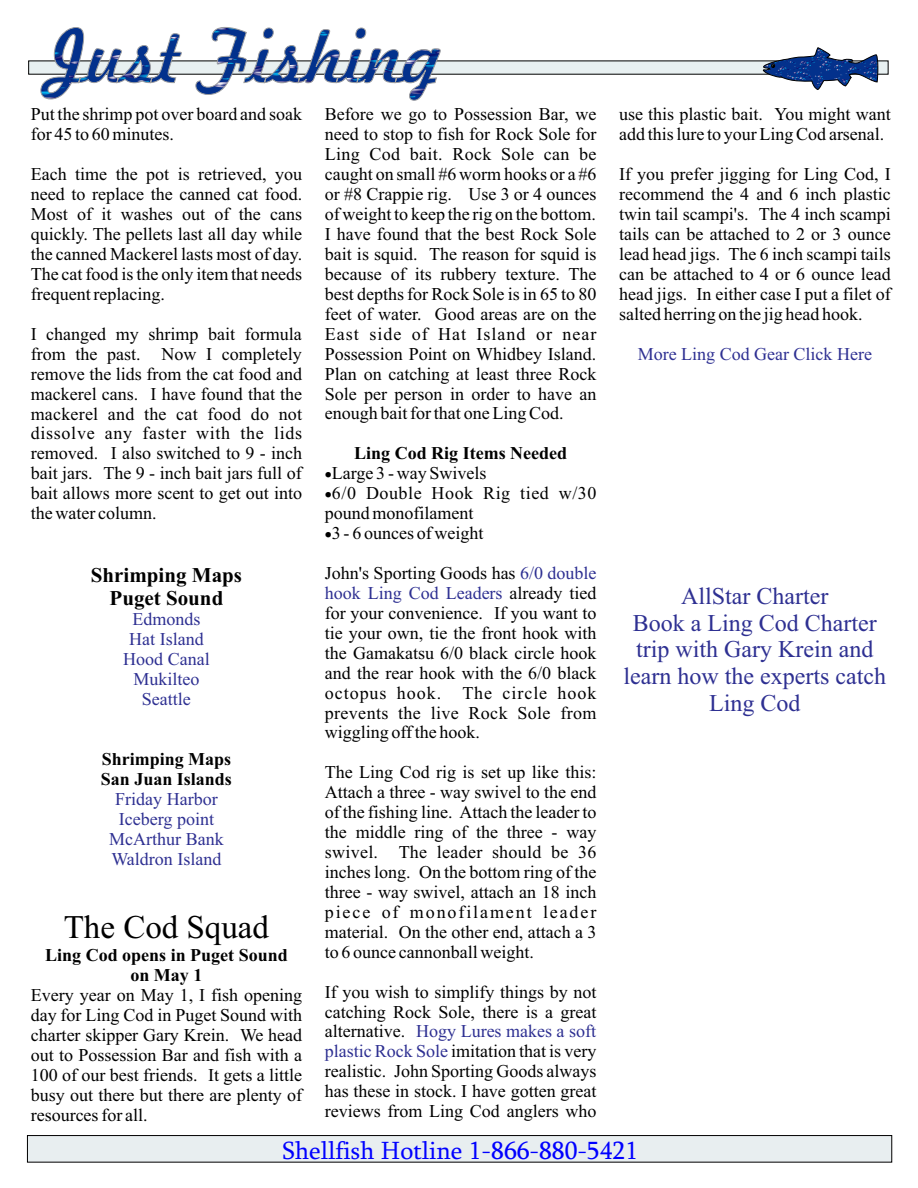
<style>
.page{position:relative;width:918px;height:1188px;background:#fff}
.page>*{position:absolute;margin:0;border:0;box-sizing:border-box;transform-origin:0 0}
.t1{font:33px "Times New Roman";color:#000}
.t2{font:25.5px "Sylfaen";color:#00f}
.t3{font:24px/26.5px "Times New Roman";color:#2e3092;text-align:center}
.t4{font:700 21px/23.2px "Times New Roman";color:#000;text-align:center}
.t5{font:18px/20px "Times New Roman";color:#000;text-align:justify}
.t6{font:18px/20px "Times New Roman";color:#2e3092;text-align:center}
.t7{font:700 18px/20px "Times New Roman";color:#000}
.s1{color:#2e3092}
</style>
<div class="page">
<div style="left:27px;top:1135px;width:865px;height:27px;background:#e8eef0;border:1px solid #000"></div>
<div style="left:28px;top:61px;width:860px;height:13px;background:#e8f0f1"></div>
<svg style="left:41px;top:27px;width:400px;height:74px"></svg>
<svg style="left:763px;top:47px;width:115px;height:43px"></svg>
<p class="t5" style="left:31px;top:106px;width:273px">Put the shrimp pot over board and soak for 45 to 60 minutes.</p>
<p class="t5" style="left:31px;top:166px;width:273px">Each time the pot is retrieved, you need to replace the canned cat food.<br>Most of it washes out of the cans quickly. The pellets last all day while the canned Mackerel lasts most of day.<br>The cat food is the only item that needs frequent replacing.</p>
<p class="t5" style="left:31px;top:325px;width:273px">I changed my shrimp bait formula from the past. Now I completely remove the lids from the cat food and mackerel cans. I have found that the mackerel and the cat food do not dissolve any faster with the lids removed. I also switched to 9 - inch bait jars. The 9 - inch bait jars full of bait allows more scent to get out into the water column.</p>
<p class="t4" style="left:91px;top:565px;width:153px">Shrimping Maps<br>Puget Sound</p>
<p class="t6" style="left:123px;top:611px;width:88px">Edmonds<br>Hat Island<br>Hood Canal<br>Mukilteo<br>Seattle</p>
<p class="t7" style="left:101px;top:751px;width:133px">Shrimping Maps<br>San Juan Islands</p>
<p class="t6" style="left:109px;top:791px;width:116px">Friday Harbor<br>Iceberg point<br>McArthur Bank<br>Waldron Island</p>
<h1 class="t1" style="left:64px;top:915px;width:207px">The Cod Squad</h1>
<p class="t7" style="left:45px;top:947px;width:244px;text-align:center">Ling Cod opens in Puget Sound on May 1</p>
<p class="t5" style="left:31px;top:987px;width:273px">Every year on May 1, I fish opening day for Ling Cod in Puget Sound with charter skipper Gary Krein. We head out to Possession Bar and fish with a 100 of our best friends. It gets a little busy out there but there are plenty of resources for all.</p>
<p class="t5" style="left:325px;top:106px;width:273px">Before we go to Possession Bar, we need to stop to fish for Rock Sole for Ling Cod bait. Rock Sole can be caught on small #6 worm hooks or a #6 or #8 Crappie rig. Use 3 or 4 ounces of weight to keep the rig on the bottom.<br>I have found that the best Rock Sole bait is squid. The reason for squid is because of its rubbery texture. The best depths for Rock Sole is in 65 to 80 feet of water. Good areas are on the East side of Hat Island or near Possession Point on Whidbey Island.<br>Plan on catching at least three Rock Sole per person in order to have an enough bait for that one Ling Cod.</p>
<p class="t7" style="left:354px;top:445px;width:214px">Ling Cod Rig Items Needed</p>
<p class="t5" style="left:325px;top:465px;width:163px">•Large 3 - way Swivels</p>
<p class="t5" style="left:325px;top:485px;width:273px">•6/0 Double Hook Rig tied w/30 pound monofilament</p>
<p class="t5" style="left:325px;top:525px;width:160px">•3 - 6 ounces of weight</p>
<p class="t5" style="left:325px;top:565px;width:273px">John's Sporting Goods has <span class="s1">6/0 double hook Ling Cod Leaders</span> already tied for your convenience. If you want to tie your own, tie the front hook with the Gamakatsu 6/0 black circle hook and the rear hook with the 6/0 black octopus hook. The circle hook prevents the live Rock Sole from wiggling off the hook.</p>
<p class="t5" style="left:325px;top:764px;width:273px">The Ling Cod rig is set up like this:<br>Attach a three - way swivel to the end of the fishing line. Attach the leader to the middle ring of the three - way swivel. The leader should be 36 inches long. On the bottom ring of the three - way swivel, attach an 18 inch piece of monofilament leader material. On the other end, attach a 3 to 6 ounce cannonball weight.</p>
<p class="t5" style="left:325px;top:983px;width:273px">If you wish to simplify things by not catching Rock Sole, there is a great alternative. <span class="s1">Hogy Lures makes a soft plastic Rock Sole</span> imitation that is very realistic. John Sporting Goods always has these in stock. I have gotten great reviews from Ling Cod anglers who</p>
<p class="t5" style="left:619px;top:106px;width:273px">use this plastic bait. You might want add this lure to your Ling Cod arsenal.</p>
<p class="t5" style="left:619px;top:166px;width:273px">If you prefer jigging for Ling Cod, I recommend the 4 and 6 inch plastic twin tail scampi's. The 4 inch scampi tails can be attached to 2 or 3 ounce lead head jigs. The 6 inch scampi tails can be attached to 4 or 6 ounce lead head jigs. In either case I put a filet of salted herring on the jig head hook.</p>
<p class="t6" style="left:638px;top:345px;width:236px">More Ling Cod Gear Click Here</p>
<h3 class="t3" style="left:624px;top:585px;width:264px">AllStar Charter<br>Book a Ling Cod Charter trip with Gary Krein and learn how the experts catch<br>Ling Cod</h3>
<h2 class="t2" style="left:282px;top:1140px;width:357px">Shellfish Hotline 1-866-880-5421</h2>
</div>
